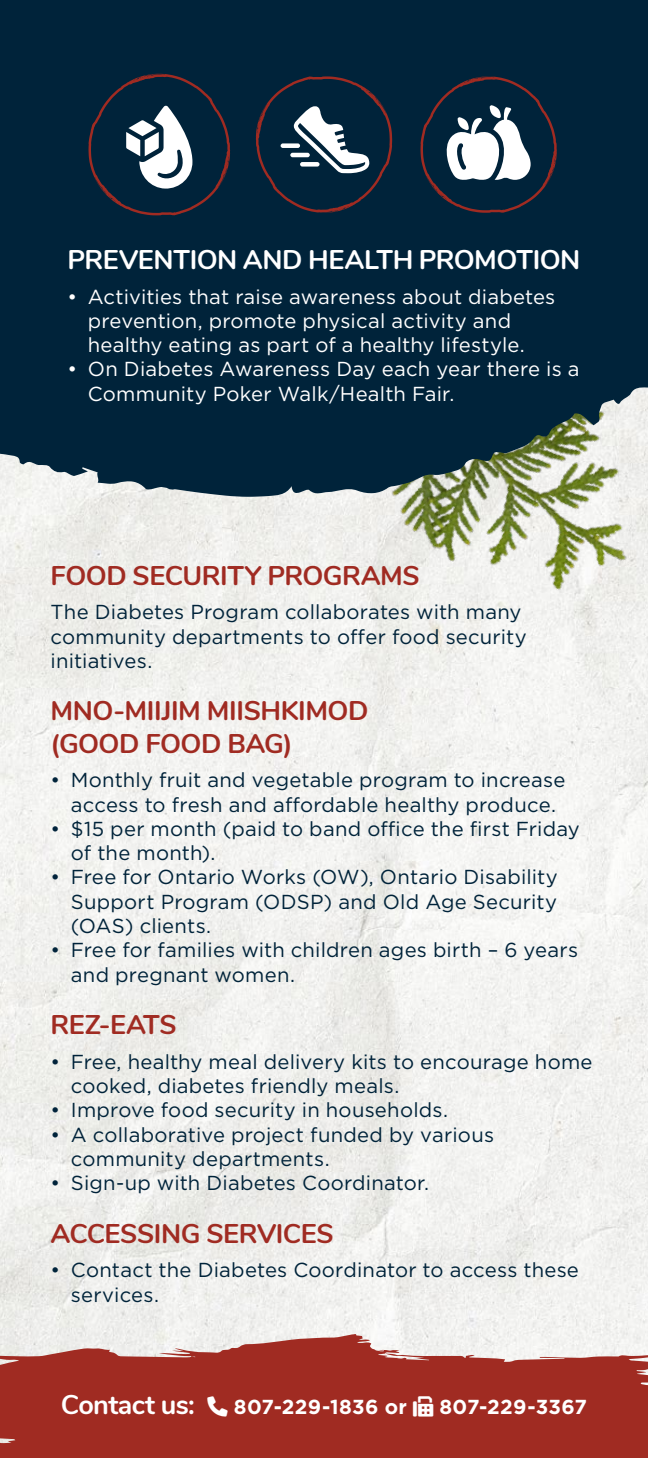
<style>
.page{position:relative;width:648px;height:1458px;background:#fff}
.page>*{position:absolute;margin:0;border:0;box-sizing:border-box;transform-origin:0 0}
.t1{font:700 27px/32.4px "Nunito";letter-spacing:-.015em;color:#a02b22}
.t2{font:700 27px "Nunito";letter-spacing:-.02em;color:#fff}
.t3{font:20.25px/24.3px "Gotham";letter-spacing:.01em;color:#00233a}
.t4{font:20.25px/24.3px "Gotham";letter-spacing:.01em;color:#fff}
.t5{font:700 20.25px "Gotham";letter-spacing:.02em;color:#fff}
</style>
<div class="page">
<img style="left:0;top:497px;width:648px;height:836px">
<img style="left:215px;top:497px;width:433px;height:183px">
<svg style="left:0;top:0;width:648px;height:497px;background:#0e2f42"></svg>
<svg style="left:88px;top:74px;width:142px;height:141px;background:#2e4355"></svg>
<svg style="left:256px;top:76px;width:136px;height:137px;background:#23394c"></svg>
<div style="left:300px;top:162px;width:20px;height:5px;background:#fff;border-radius:2px"></div>
<hr style="left:290px;top:153px;width:20px;height:4px;background:#fff;border-radius:2px">
<div style="left:281px;top:143px;width:19px;height:5px;background:#fff;border-radius:2px"></div>
<svg style="left:420px;top:76px;width:137px;height:137px"></svg>
<svg style="left:0;top:1333px;width:648px;height:125px;background:#ac4a42"></svg>
<svg style="left:208px;top:1396px;width:20px;height:21px"></svg>
<svg style="left:413px;top:1396px;width:20px;height:21px"></svg>
<h1 class="t2" style="left:68px;top:240px;width:514px">PREVENTION AND HEALTH PROMOTION</h1>
<p class="t4" style="left:88px;top:284px;width:469px;text-indent:-20px">• Activities that raise awareness about diabetes prevention, promote physical activity and healthy eating as part of a healthy lifestyle.</p>
<p class="t4" style="left:88px;top:357px;width:493px;text-indent:-20px">• On Diabetes Awareness Day each year there is a<br>Community Poker Walk/Health Fair.</p>
<h1 class="t1" style="left:51px;top:558px;width:371px">FOOD SECURITY PROGRAMS</h1>
<p class="t3" style="left:51px;top:599px;width:478px">The Diabetes Program collaborates with many community departments to offer food security initiatives.</p>
<h1 class="t1" style="left:51px;top:693px;width:319px">MNO-MIIJIM MIISHKIMOD (GOOD FOOD BAG)</h1>
<p class="t3" style="left:51px;top:768px;width:516px;text-align:center">• Monthly fruit and vegetable program to increase access to fresh and affordable healthy produce.</p>
<p class="t3" style="left:71px;top:816px;width:510px;text-indent:-20px">• $15 per month (paid to band office the first Friday of the month).</p>
<p class="t3" style="left:71px;top:865px;width:489px;text-align:justify;text-indent:-20px">• Free for Ontario Works (OW), Ontario Disability Support Program (ODSP) and Old Age Security (OAS) clients.</p>
<p class="t3" style="left:71px;top:938px;width:509px;text-indent:-20px">• Free for families with children ages birth – 6 years and pregnant women.</p>
<h1 class="t1" style="left:51px;top:1007px;width:127px">REZ-EATS</h1>
<p class="t3" style="left:71px;top:1049px;width:523px;text-indent:-20px">• Free, healthy meal delivery kits to encourage home cooked, diabetes friendly meals.</p>
<p class="t3" style="left:51px;top:1098px;width:399px">• Improve food security in households.</p>
<p class="t3" style="left:71px;top:1122px;width:425px;text-indent:-20px">• A collaborative project funded by various community departments.</p>
<p class="t3" style="left:51px;top:1171px;width:380px">• Sign-up with Diabetes Coordinator.</p>
<h1 class="t1" style="left:51px;top:1216px;width:285px">ACCESSING SERVICES</h1>
<p class="t3" style="left:71px;top:1258px;width:510px;text-indent:-20px">• Contact the Diabetes Coordinator to access these services.</p>
<h1 class="t2" style="left:61px;top:1385px;width:136px">Contact us:</h1>
<p class="t5" style="left:234px;top:1393px;width:175px">807-229-1836 or</p>
<p class="t5" style="left:439px;top:1393px;width:149px">807-229-3367</p>
</div>
